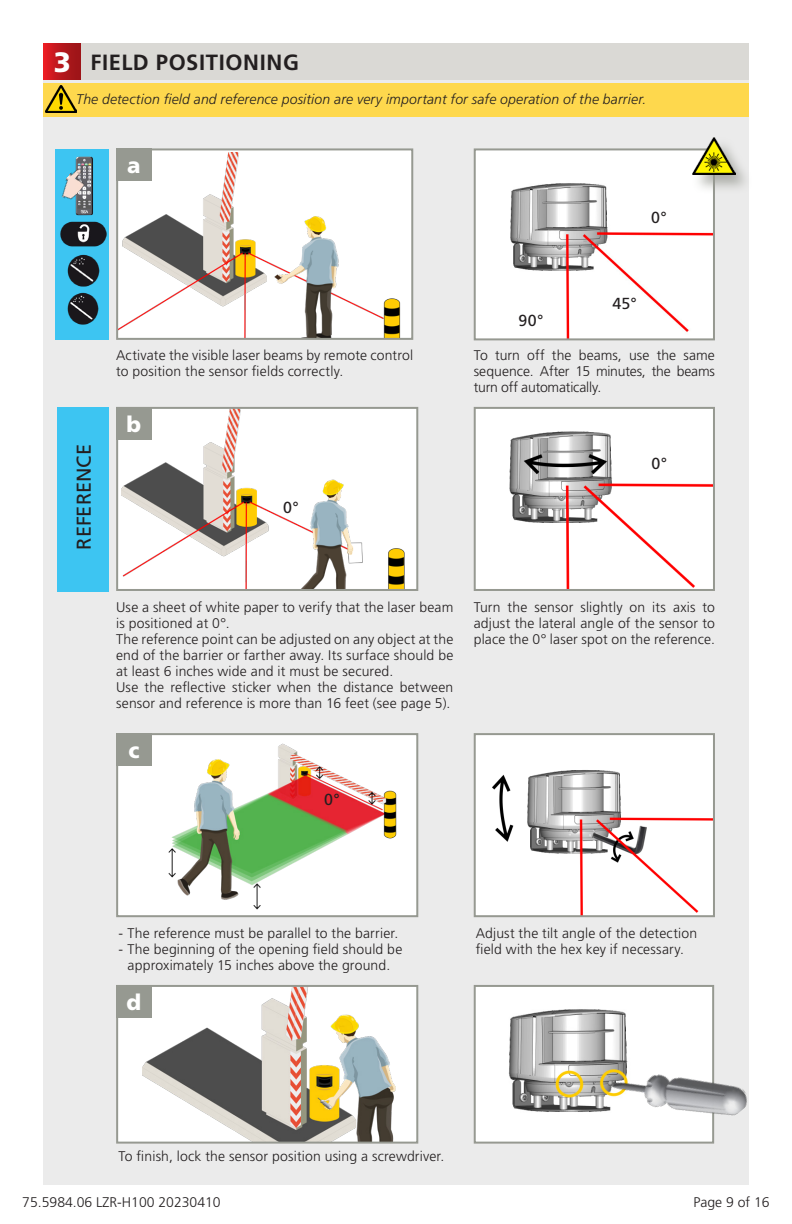
<style>
.page{position:relative;width:792px;height:1224px;background:#fff}
.page>*{position:absolute;margin:0;border:0;box-sizing:border-box;transform-origin:0 0}
.Step_Number{font:900 28px "Frutiger LT Std";color:#fff}
.Step_Description{font:700 22px "Frutiger LT Std";letter-spacing:.025em;color:#231f20}
.t1{font:900 22px "Frutiger LT Std";color:#fff}
.resumé_tech{font:20px "Frutiger LT Std";color:#231f20}
.resumé_tech-2{font:16px "Frutiger LT Std";color:#231f20}
.resumé_tech-3{font:300 14px/16px "Frutiger LT Std";letter-spacing:.01em;color:#231f20}
.resumé_tech-4{font:italic 300 14px "Frutiger LT Std";letter-spacing:.01em;color:#231f20}
</style>
<div class="page">
<div style="left:43px;top:80px;width:706px;height:1104px;background:#ebebeb"></div>
<div style="left:475px;top:149px;width:239px;height:190px;background:#fff"></div>
<img style="left:510px;top:183px;width:202px;height:154px">
<div style="left:474px;top:148px;width:241px;height:192px;border:2px solid #969991"></div>
<img style="left:119px;top:153px;width:291px;height:184px">
<div style="left:116px;top:148px;width:297px;height:192px;border:2px solid #969991"></div>
<div style="left:691px;top:136px;width:62px;height:58px;background:#969991;opacity:.75"></div>
<img style="left:693px;top:138px;width:42px;height:37px">
<div style="left:56px;top:149px;width:53px;height:190px;background:#3dc5f2"></div>
<img style="left:60px;top:221px;width:47px;height:25px">
<img style="left:67px;top:255px;width:32px;height:31px">
<img style="left:67px;top:293px;width:32px;height:31px">
<div style="left:475px;top:408px;width:239px;height:182px;background:#fff"></div>
<img style="left:509px;top:431px;width:203px;height:157px">
<div style="left:474px;top:407px;width:241px;height:184px;border:2px solid #969991"></div>
<div style="left:475px;top:734px;width:239px;height:182px;background:#fff"></div>
<img style="left:492px;top:770px;width:220px;height:144px">
<div style="left:474px;top:733px;width:241px;height:184px;border:2px solid #969991"></div>
<div style="left:475px;top:986px;width:238px;height:157px;background:#fff"></div>
<img style="left:508px;top:1009px;width:118px;height:103px">
<div style="left:474px;top:985px;width:240px;height:159px;border:2px solid #969991"></div>
<img style="left:122px;top:410px;width:293px;height:178px">
<div style="left:116px;top:407px;width:302px;height:184px;border:2px solid #969991"></div>
<img style="left:610px;top:1022px;width:137px;height:122px">
<img style="left:121px;top:736px;width:294px;height:178px">
<div style="left:116px;top:733px;width:302px;height:184px;border:2px solid #969991"></div>
<div style="left:116px;top:148px;width:36px;height:33px;background:#969991"></div>
<div style="left:116px;top:407px;width:36px;height:33px;background:#969991"></div>
<div style="left:116px;top:733px;width:36px;height:33px;background:#969991"></div>
<div style="left:117px;top:986px;width:300px;height:157px;background:#fff"></div>
<img style="left:143px;top:988px;width:253px;height:153px">
<div style="left:116px;top:985px;width:302px;height:159px;border:2px solid #969991"></div>
<div style="left:44px;top:83px;width:705px;height:34px;background:#fed84d"></div>
<img style="left:46px;top:86px;width:30px;height:27px">
<div style="left:58px;top:407px;width:51px;height:184px;background:#3dc5f2"></div>
<div style="left:116px;top:985px;width:36px;height:33px;background:#969991"></div>
<svg style="left:44px;top:43px;width:37px;height:37px"></svg>
<div style="left:81px;top:43px;width:667px;height:37px;background:#dad9d5"></div>
<img style="left:75px;top:156px;width:18px;height:59px">
<img style="left:61px;top:166px;width:29px;height:37px">
<p class="Step_Number" style="left:54px;top:45px;width:19px">3</p>
<p class="Step_Description" style="left:90px;top:49px;width:210px">FIELD POSITIONING</p>
<p class="resumé_tech-4" style="left:76px;top:91px;width:572px">The detection field and reference position are very important for safe operation of the barrier.</p>
<p class="t1" style="left:127px;top:152px;width:15px">a</p>
<p class="resumé_tech-2" style="left:651px;top:208px;width:17px">0°</p>
<p class="resumé_tech-3" style="left:116px;top:347px;width:299px">Activate the visible laser beams by remote control to position the sensor fields correctly.</p>
<p class="t1" style="left:127px;top:411px;width:16px">b</p>
<p class="resumé_tech-2" style="left:518px;top:311px;width:27px">90°</p>
<p class="resumé_tech-2" style="left:612px;top:294px;width:26px">45°</p>
<p class="resumé_tech-3" style="left:474px;top:347px;width:243px;text-align:justify">To turn off the beams, use the same sequence. After 15 minutes, the beams turn off automatically.</p>
<p class="resumé_tech" style="left:72px;top:550px;width:107px;rotate:-90deg">REFERENCE</p>
<p class="resumé_tech-2" style="left:283px;top:498px;width:17px">0°</p>
<p class="resumé_tech-2" style="left:651px;top:454px;width:17px">0°</p>
<p class="resumé_tech-3" style="left:116px;top:599px;width:339px">Use a sheet of white paper to verify that the laser beam is positioned at 0°.</p>
<p class="resumé_tech-3" style="left:116px;top:631px;width:339px;text-align:justify">The reference point can be adjusted on any object at the end of the barrier or farther away. Its surface should be at least 6 inches wide and it must be secured.</p>
<p class="resumé_tech-3" style="left:116px;top:679px;width:339px">Use the reflective sticker when the distance between sensor and reference is more than 16 feet (see page 5).</p>
<p class="t1" style="left:128px;top:737px;width:12px">c</p>
<p class="resumé_tech-2" style="left:324px;top:790px;width:17px">0°</p>
<p class="resumé_tech-3" style="left:474px;top:599px;width:243px;text-align:justify">Turn the sensor slightly on its axis to adjust the lateral angle of the sensor to place the 0° laser spot on the reference.</p>
<p class="resumé_tech-3" style="left:119px;top:925px;width:281px">- The reference must be parallel to the barrier.</p>
<p class="resumé_tech-3" style="left:119px;top:941px;width:285px;text-align:center">- The beginning of the opening field should be approximately 15 inches above the ground.</p>
<p class="t1" style="left:127px;top:989px;width:16px">d</p>
<p class="resumé_tech-3" style="left:476px;top:925px;width:223px">Adjust the tilt angle of the detection field with the hex key if necessary.</p>
<p class="resumé_tech-3" style="left:119px;top:1148px;width:327px">To finish, lock the sensor position using a screwdriver.</p>
<p class="resumé_tech-3" style="left:22px;top:1194px;width:200px">75.5984.06 LZR-H100 20230410</p>
<p class="resumé_tech-3" style="left:693px;top:1194px;width:78px">Page 9 of 16</p>
</div>
